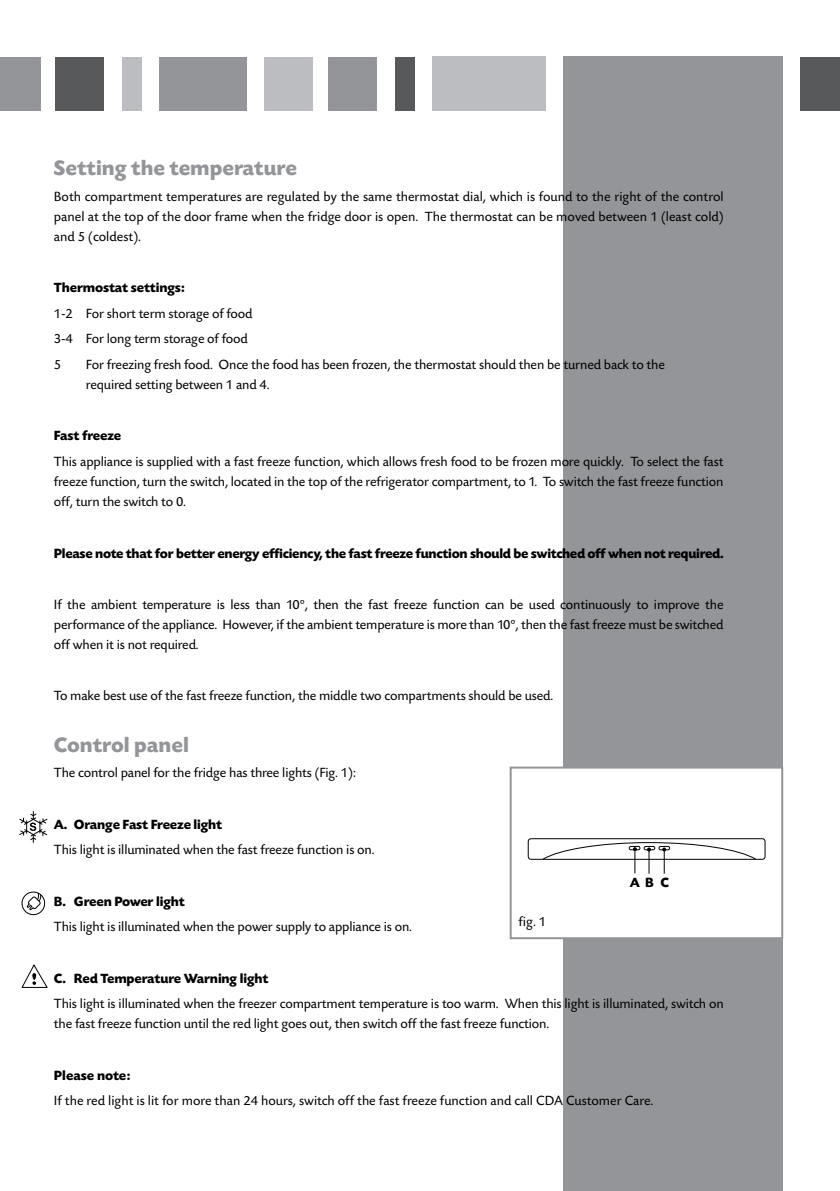
<style>
.page{position:relative;width:840px;height:1191px;background:#fff}
.page>*{position:absolute;margin:0;border:0;box-sizing:border-box;transform-origin:0 0}
.t1{font:700 22px "Today SB";color:#939598}
.t2{font:14px/20px "Today SB";letter-spacing:-.01em;color:#000;text-align:justify}
.t3{font:700 14px "Today SB";letter-spacing:-.02em;color:#000}
.t4{font:700 14px "Today SB";color:#000}
</style>
<div class="page">
<div style="left:800px;top:57px;width:39px;height:53px;background:#58595b"></div>
<div style="left:563px;top:57px;width:219px;height:1134px;background:#939598"></div>
<div style="left:394px;top:57px;width:20px;height:53px;background:#58595b"></div>
<div style="left:328px;top:57px;width:48px;height:53px;background:#939598"></div>
<div style="left:264px;top:57px;width:48px;height:53px;background:#bcbdc0"></div>
<div style="left:159px;top:57px;width:88px;height:53px;background:#939598"></div>
<div style="left:122px;top:57px;width:19px;height:53px;background:#bcbdc0"></div>
<div style="left:56px;top:57px;width:48px;height:53px;background:#58595b"></div>
<div style="left:0;top:57px;width:40px;height:53px;background:#939598"></div>
<div style="left:432px;top:57px;width:113px;height:54px;background:#bcbdc0"></div>
<div style="left:509px;top:766px;width:273px;height:173px;background:#fff;border:2px solid #939598"></div>
<div style="left:527px;top:838px;width:238px;height:21px;border:1px solid #000;border-radius:3px"></div>
<svg style="left:541px;top:842px;width:215px;height:31px"></svg>
<svg style="left:19px;top:811px;width:29px;height:31px"></svg>
<svg style="left:21px;top:964px;width:27px;height:24px"></svg>
<div style="left:22px;top:891px;width:23px;height:24px;border:1px solid #000;border-radius:50%"></div>
<svg style="left:27px;top:891px;width:15px;height:21px"></svg>
<h1 class="t1" style="left:54px;top:156px;width:244px">Setting the temperature</h1>
<p class="t2" style="left:54px;top:187px;width:671px">Both compartment temperatures are regulated by the same thermostat dial, which is found to the right of the control panel at the top of the door frame when the fridge door is open. The thermostat can be moved between 1 (least cold) and 5 (coldest).</p>
<p class="t3" style="left:54px;top:280px;width:132px">Thermostat settings:</p>
<p class="t2" style="left:54px;top:301px;width:200px;line-height:25.6px;text-align:left">1-2 For short term storage of food<br>3-4 For long term storage of food<br>5</p>
<p class="t2" style="left:86px;top:355px;width:580px">For freezing fresh food. Once the food has been frozen, the thermostat should then be turned back to the required setting between 1 and 4.</p>
<p class="t3" style="left:54px;top:428px;width:69px">Fast freeze</p>
<p class="t2" style="left:54px;top:452px;width:670px">This appliance is supplied with a fast freeze function, which allows fresh food to be frozen more quickly. To select the fast freeze function, turn the switch, located in the top of the refrigerator compartment, to 1. To switch the fast freeze function off, turn the switch to 0.</p>
<p class="t3" style="left:54px;top:545px;width:671px">Please note that for better energy efficiency, the fast freeze function should be switched off when not required.</p>
<p class="t2" style="left:54px;top:595px;width:670px">If the ambient temperature is less than 10º, then the fast freeze function can be used continuously to improve the performance of the appliance. However, if the ambient temperature is more than 10º, then the fast freeze must be switched off when it is not required.</p>
<p class="t2" style="left:54px;top:686px;width:500px">To make best use of the fast freeze function, the middle two compartments should be used.</p>
<h1 class="t1" style="left:54px;top:732px;width:136px">Control panel</h1>
<p class="t2" style="left:54px;top:763px;width:303px">The control panel for the fridge has three lights (Fig. 1):</p>
<p class="t3" style="left:54px;top:816px;width:170px">A. Orange Fast Freeze light</p>
<p class="t2" style="left:54px;top:840px;width:322px">This light is illuminated when the fast freeze function is on.</p>
<p class="t3" style="left:54px;top:893px;width:132px">B. Green Power light</p>
<p class="t2" style="left:54px;top:917px;width:359px">This light is illuminated when the power supply to appliance is on.</p>
<p class="t3" style="left:54px;top:970px;width:216px">C. Red Temperature Warning light</p>
<p class="t2" style="left:54px;top:994px;width:671px">This light is illuminated when the freezer compartment temperature is too warm. When this light is illuminated, switch on the fast freeze function until the red light goes out, then switch off the fast freeze function.</p>
<p class="t4" style="left:54px;top:1067px;width:78px">Please note:</p>
<p class="t2" style="left:54px;top:1091px;width:600px">If the red light is lit for more than 24 hours, switch off the fast freeze function and call CDA Customer Care.</p>
<p class="t3" style="left:629px;top:874px;width:41px">ABC</p>
<p class="t2" style="left:518px;top:912px;width:29px">fig. 1</p>
</div>
